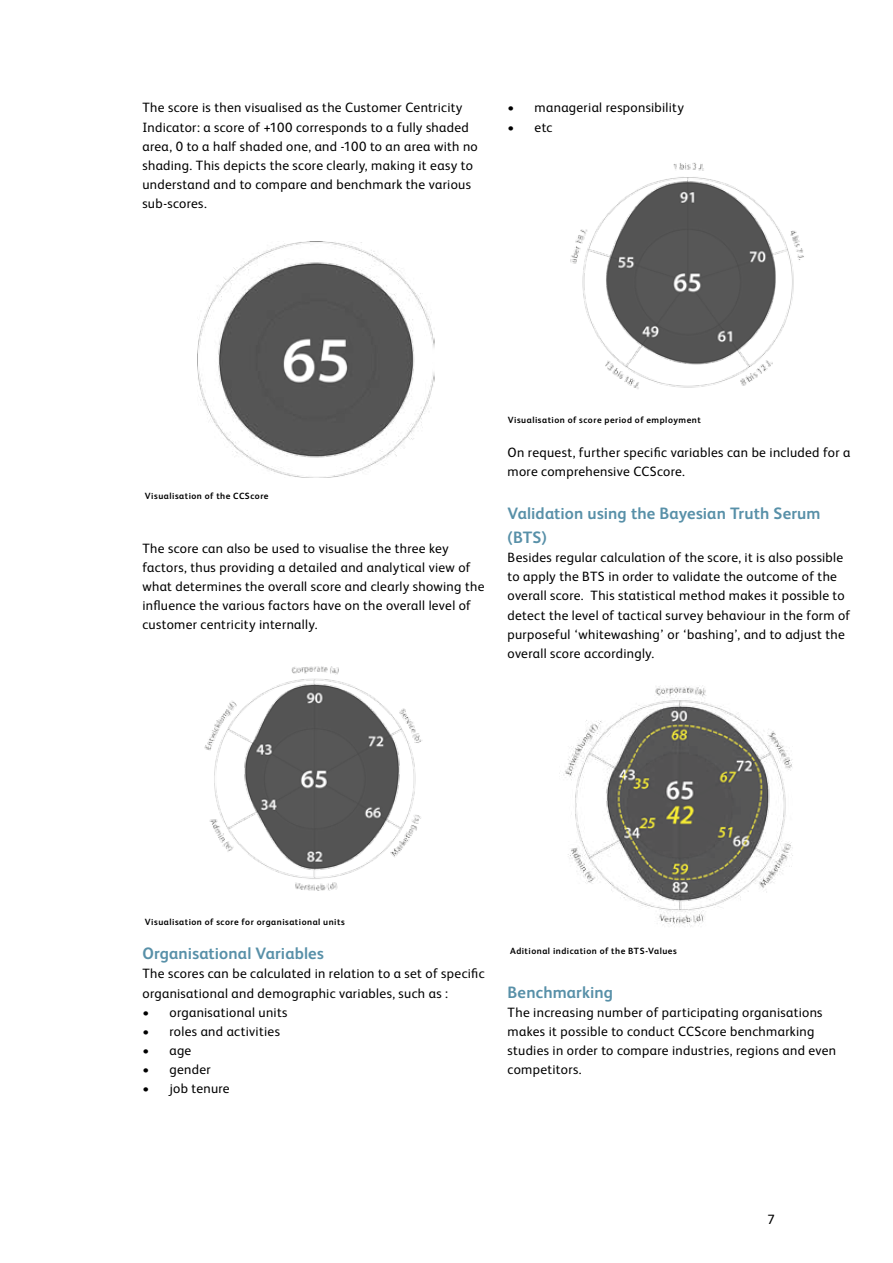
<style>
.page{position:relative;width:893px;height:1263px;background:#fff}
.page>*{position:absolute;margin:0;border:0;box-sizing:border-box;transform-origin:0 0}
.t1{font:700 16.5px/24px "FS Albert";letter-spacing:.01em;color:#5890a8}
.t2{font:13.5px/19.2px "FS Albert";letter-spacing:.025em;color:#000}
.t3{font:700 9px "FS Albert";letter-spacing:.055em;color:#000}
</style>
<div class="page">
<img style="left:198px;top:241px;width:236px;height:236px">
<img style="left:204px;top:666px;width:219px;height:225px">
<img style="left:570px;top:162px;width:234px;height:227px">
<img style="left:559px;top:685px;width:234px;height:242px">
<p class="t2" style="left:142px;top:98px;width:337px">The score is then visualised as the Customer Centricity Indicator: a score of +100 corresponds to a fully shaded area, 0 to a half shaded one, and -100 to an area with no shading. This depicts the score clearly, making it easy to understand and to compare and benchmark the various sub-scores.</p>
<p class="t2" style="left:508px;top:98px;width:178px">• managerial responsibility</p>
<p class="t2" style="left:508px;top:117px;width:46px">• etc</p>
<p class="t3" style="left:145px;top:490px;width:125px">Visualisation of the CCScore</p>
<p class="t2" style="left:142px;top:538px;width:343px">The score can also be used to visualise the three key factors, thus providing a detailed and analytical view of what determines the overall score and clearly showing the influence the various factors have on the overall level of customer centricity internally.</p>
<p class="t3" style="left:508px;top:414px;width:194px">Visualisation of score period of employment</p>
<p class="t2" style="left:508px;top:442px;width:344px">On request, further specific variables can be included for a more comprehensive CCScore.</p>
<p class="t1" style="left:508px;top:501px;width:314px">Validation using the Bayesian Truth Serum (BTS)</p>
<p class="t2" style="left:508px;top:547px;width:344px">Besides regular calculation of the score, it is also possible to apply the BTS in order to validate the outcome of the overall score. This statistical method makes it possible to detect the level of tactical survey behaviour in the form of purposeful ‘whitewashing’ or ‘bashing’, and to adjust the overall score accordingly.</p>
<p class="t3" style="left:145px;top:916px;width:201px">Visualisation of score for organisational units</p>
<p class="t1" style="left:142px;top:941px;width:183px">Organisational Variables</p>
<p class="t2" style="left:142px;top:963px;width:344px">The scores can be calculated in relation to a set of specific organisational and demographic variables, such as :</p>
<p class="t2" style="left:142px;top:1002px;width:147px">• organisational units</p>
<p class="t2" style="left:142px;top:1021px;width:139px">• roles and activities</p>
<p class="t2" style="left:142px;top:1040px;width:50px">• age</p>
<p class="t2" style="left:142px;top:1059px;width:70px">• gender</p>
<p class="t2" style="left:142px;top:1078px;width:89px">• job tenure</p>
<p class="t3" style="left:510px;top:945px;width:168px">Aditional indication of the BTS-Values</p>
<p class="t1" style="left:508px;top:979px;width:107px">Benchmarking</p>
<p class="t2" style="left:508px;top:1002px;width:330px">The increasing number of participating organisations makes it possible to conduct CCScore benchmarking studies in order to compare industries, regions and even competitors.</p>
<p class="t2" style="left:767px;top:1209px;width:9px">7</p>
</div>
